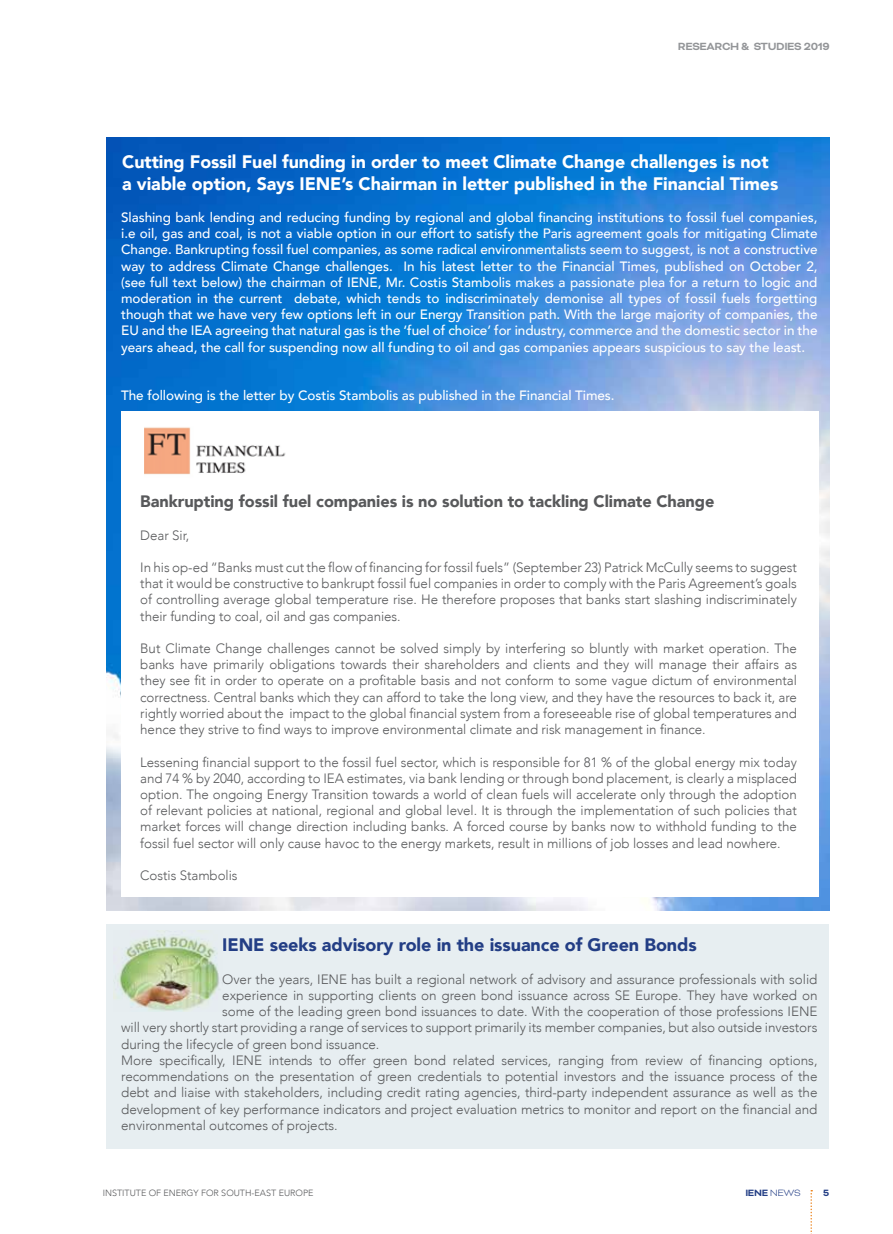
<style>
.page{position:relative;width:893px;height:1234px;background:#fff}
.page>*{position:absolute;margin:0;border:0;box-sizing:border-box;transform-origin:0 0}
.t1{font:900 18px/21.6px "Avenir";letter-spacing:-.005em;color:#fff}
.t2{font:900 18px "Avenir";letter-spacing:-.005em;color:#233e85}
.t3{font:900 16.5px "Avenir";letter-spacing:-.005em;color:#58595b}
.t4{font:300 13.5px/16.2px "Avenir";letter-spacing:-.005em;color:#58595b;text-align:justify}
.t5{font:500 13.5px/16.2px "Avenir";letter-spacing:-.005em;color:#fff;text-align:justify}
.t6{font:700 12px "Bicyclette";letter-spacing:-.03em;color:#939598}
.t7{font:700 10.5px "Bicyclette";color:#233e85}
.t8{font:300 9px "Avenir";color:#58595b}
.s1{font-weight:300}
</style>
<div class="page">
<svg style="left:810px;top:1190px;width:2px;height:44px"></svg>
<div style="left:106px;top:923px;width:723px;height:225px;background:#e7eef1"></div>
<img style="left:114px;top:930px;width:105px;height:81px">
<img style="left:106px;top:137px;width:723px;height:773px">
<div style="left:121px;top:411px;width:698px;height:484px;background:#fff"></div>
<img style="left:145px;top:427px;width:141px;height:48px">
<p class="t6" style="left:678px;top:40px;width:153px">RESEARCH &amp; STUDIES 2019</p>
<h1 class="t1" style="left:122px;top:150px;width:657px">Cutting Fossil Fuel funding in order to meet Climate Change challenges is not a viable option, Says IENE’s Chairman in letter published in the Financial Times</h1>
<p class="t5" style="left:121px;top:208px;width:698px">Slashing bank lending and reducing funding by regional and global financing institutions to fossil fuel companies, i.e oil, gas and coal, is not a viable option in our effort to satisfy the Paris agreement goals for mitigating Climate Change. Bankrupting fossil fuel companies, as some radical environmentalists seem to suggest, is not a constructive way to address Climate Change challenges. In his latest letter to the Financial Times, published on October 2, (see full text below) the chairman of IENE, Mr. Costis Stambolis makes a passionate plea for a return to logic and moderation in the current debate, which tends to indiscriminately demonise all types of fossil fuels forgetting though that we have very few options left in our Energy Transition path. With the large majority of companies, the EU and the IEA agreeing that natural gas is the ‘fuel of choice’ for industry, commerce and the domestic sector in the years ahead, the call for suspending now all funding to oil and gas companies appears suspicious to say the least.</p>
<p class="t5" style="left:121px;top:387px;width:495px">The following is the letter by Costis Stambolis as published in the Financial Times.</p>
<p class="t3" style="left:140px;top:487px;width:576px">Bankrupting fossil fuel companies is no solution to tackling Climate Change</p>
<p class="t4" style="left:140px;top:526px;width:50px">Dear Sir,</p>
<p class="t4" style="left:140px;top:559px;width:658px">In his op-ed “Banks must cut the flow of financing for fossil fuels” (September 23) Patrick McCully seems to suggest that it would be constructive to bankrupt fossil fuel companies in order to comply with the Paris Agreement’s goals of controlling average global temperature rise. He therefore proposes that banks start slashing indiscriminately their funding to coal, oil and gas companies.</p>
<p class="t4" style="left:140px;top:640px;width:658px">But Climate Change challenges cannot be solved simply by interfering so bluntly with market operation. The banks have primarily obligations towards their shareholders and clients and they will manage their affairs as they see fit in order to operate on a profitable basis and not conform to some vague dictum of environmental correctness. Central banks which they can afford to take the long view, and they have the resources to back it, are rightly worried about the impact to the global financial system from a foreseeable rise of global temperatures and hence they strive to find ways to improve environmental climate and risk management in finance.</p>
<p class="t4" style="left:140px;top:753px;width:658px">Lessening financial support to the fossil fuel sector, which is responsible for 81 % of the global energy mix today and 74 % by 2040, according to IEA estimates, via bank lending or through bond placement, is clearly a misplaced option. The ongoing Energy Transition towards a world of clean fuels will accelerate only through the adoption of relevant policies at national, regional and global level. It is through the implementation of such policies that market forces will change direction including banks. A forced course by banks now to withhold funding to the fossil fuel sector will only cause havoc to the energy markets, result in millions of job losses and lead nowhere.</p>
<p class="t4" style="left:140px;top:867px;width:99px">Costis Stambolis</p>
<h1 class="t2" style="left:222px;top:929px;width:476px">IENE seeks advisory role in the issuance of Green Bonds</h1>
<p class="t4" style="left:222px;top:970px;width:597px">Over the years, IENE has built a regional network of advisory and assurance professionals with solid</p>
<p class="t4" style="left:222px;top:987px;width:597px">experience in supporting clients on green bond issuance across SE Europe. They have worked on</p>
<p class="t4" style="left:222px;top:1003px;width:597px">some of the leading green bond issuances to date. With the cooperation of those professions IENE</p>
<p class="t4" style="left:121px;top:1019px;width:698px">will very shortly start providing a range of services to support primarily its member companies, but also outside investors</p>
<p class="t4" style="left:121px;top:1035px;width:260px">during the lifecycle of green bond issuance.</p>
<p class="t4" style="left:121px;top:1051px;width:698px">More specifically, IENE intends to offer green bond related services, ranging from review of financing options,</p>
<p class="t4" style="left:121px;top:1068px;width:698px">recommendations on the presentation of green credentials to potential investors and the issuance process of the</p>
<p class="t4" style="left:121px;top:1084px;width:698px">debt and liaise with stakeholders, including credit rating agencies, third-party independent assurance as well as the</p>
<p class="t4" style="left:121px;top:1100px;width:698px">development of key performance indicators and project evaluation metrics to monitor and report on the financial and</p>
<p class="t4" style="left:121px;top:1116px;width:218px">environmental outcomes of projects.</p>
<p class="t8" style="left:103px;top:1187px;width:212px">INSTITUTE OF ENERGY FOR SOUTH-EAST EUROPE</p>
<p class="t7" style="left:745px;top:1186px;width:57px">IENE <span class="s1">NEWS</span></p>
<p class="t7" style="left:823px;top:1186px;width:8px">5</p>
</div>
